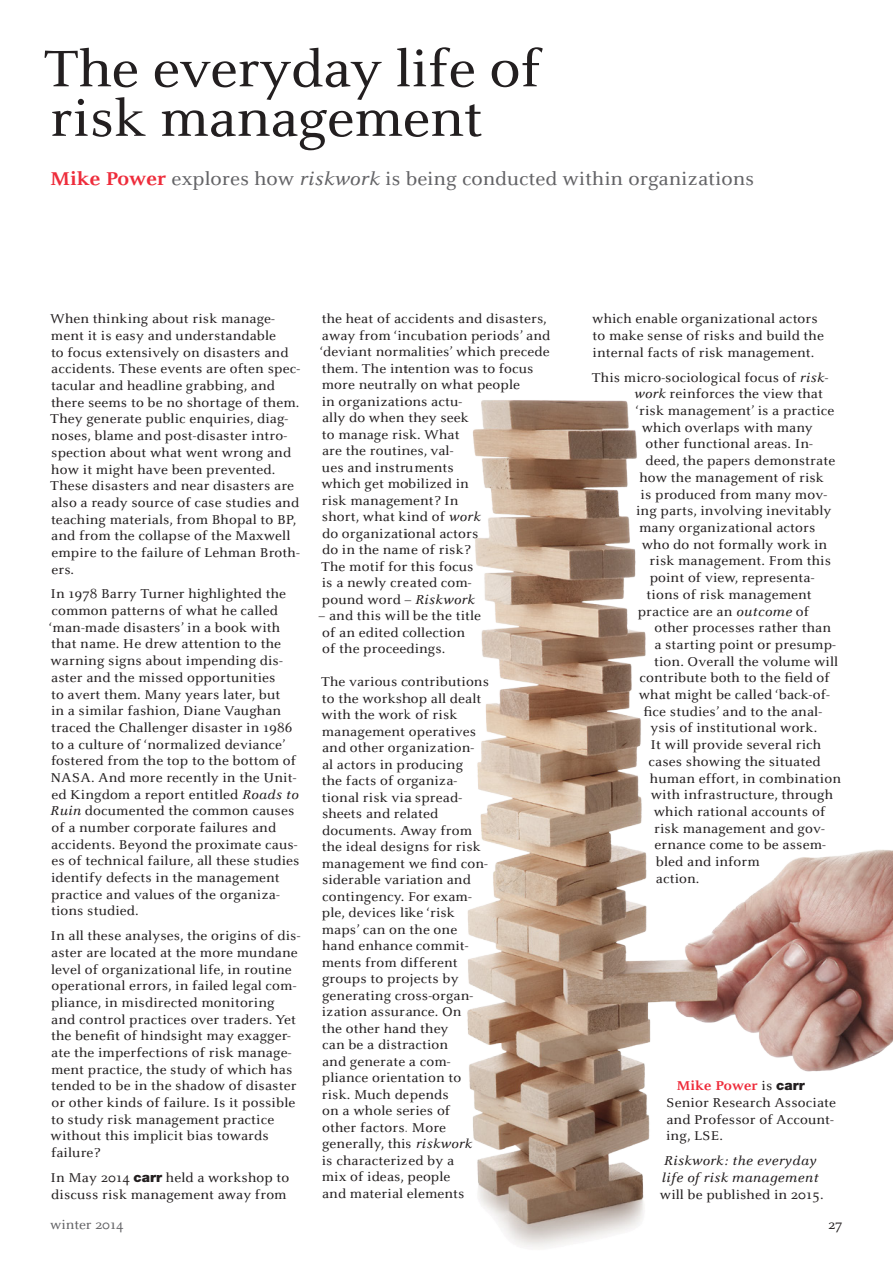
<style>
.page{position:relative;width:893px;height:1263px;background:#fff}
.page>*{position:absolute;margin:0;border:0;box-sizing:border-box;transform-origin:0 0}
.t1{font:54px/49.5px "Celeste ST";letter-spacing:-.01em;color:#231f20}
.t2{font:19.5px "Celeste ST";color:#636366}
.t3{font:13.5px/16.6px "Celeste ST";letter-spacing:.01em;color:#231f20}
.t4{font:italic 13.5px/16.6px "Celeste ST";letter-spacing:.01em;color:#231f20}
.t5{font:13.5px "Celeste ST";letter-spacing:-.005em;color:#636366}
.s1{font-weight:700;color:#ee2c3b}
.s2{font-style:italic}
.s3{font-family:"Helvetica Neue LT Pro";font-weight:900}
</style>
<div class="page">
<img style="left:467px;top:400px;width:426px;height:848px">
<h1 class="t1" style="left:43px;top:46px;width:499px">The everyday life of risk management</h1>
<h2 class="t2" style="left:50px;top:168px;width:705px"><span class="s1">Mike Power</span> explores how <span class="s2">riskwork</span> is being conducted within organizations</h2>
<p class="t3" style="left:50px;top:311px;width:252px">When thinking about risk manage&shy;ment it is easy and understandable<br>to focus extensively on disasters and accidents. These events are often spec&shy;tacular and headline grabbing, and there seems to be no shortage of them.<br>They generate public enquiries, diag&shy;noses, blame and post-disaster intro&shy;spection about what went wrong and how it might have been prevented.<br>These disasters and near disasters are also a ready source of case studies and teaching materials, from Bhopal to BP, and from the collapse of the Maxwell empire to the failure of Lehman Broth&shy;ers.</p>
<p class="t3" style="left:49px;top:586px;width:252px">In 1978 Barry Turner highlighted the common patterns of what he called ‘man-made disasters’ in a book with that name. He drew attention to the warning signs about impending dis&shy;aster and the missed opportunities<br>to avert them. Many years later, but<br>in a similar fashion, Diane Vaughan traced the Challenger disaster in 1986 to a culture of ‘normalized deviance’ fostered from the top to the bottom of NASA. And more recently in the Unit&shy;ed Kingdom a report entitled <span class="s2">Roads to Ruin</span> documented the common causes of a number corporate failures and accidents. Beyond the proximate caus&shy;es of technical failure, all these studies identify defects in the management practice and values of the organiza&shy;tions studied.</p>
<p class="t3" style="left:50px;top:928px;width:251px">In all these analyses, the origins of dis&shy;aster are located at the more mundane level of organizational life, in routine operational errors, in failed legal com&shy;pliance, in misdirected monitoring and control practices over traders. Yet the benefit of hindsight may exagger&shy;ate the imperfections of risk manage&shy;ment practice, the study of which has tended to be in the shadow of disaster or other kinds of failure. Is it possible to study risk management practice without this implicit bias towards failure?</p>
<p class="t3" style="left:50px;top:1169px;width:241px">In May 2014 <span class="s3">carr</span> held a workshop to discuss risk management away from</p>
<p class="t3" style="left:320px;top:311px;width:232px">the heat of accidents and disasters, away from ‘incubation periods’ and ‘deviant normalities’ which precede them. The intention was to focus more neutrally on what people<br>in organizations actu-<br>ally do when they seek<br>to manage risk. What<br>are the routines, val-<br>ues and instruments<br>which get mobilized in<br>risk management? In<br>short, what kind of <span class="s2">work<br></span>do organizational actors<br>do in the name of risk?<br>The motif for this focus<br>is a newly created com-<br>pound word – <span class="s2">Riskwork</span></p>
<p class="t3" style="left:319px;top:608px;width:164px">– and this will be the title of an edited collection<br>of the proceedings.</p>
<p class="t3" style="left:321px;top:674px;width:169px">The various contributions to the workshop all dealt with the work of risk management operatives and other organization-<br>al actors in producing<br>the facts of organiza&shy;tional risk via spread&shy;sheets and related documents. Away from the ideal designs for risk management we find con&shy;siderable variation and contingency. For exam&shy;ple, devices like ‘risk maps’ can on the one hand enhance commit&shy;ments from different groups to projects by generating cross-organ&shy;ization assurance. On<br>the other hand they<br>can be a distraction<br>and generate a com&shy;pliance orientation to risk. Much depends<br>on a whole series of<br>other factors. More generally, this <span class="s2">riskwork<br></span>is characterized by a<br>mix of ideas, people<br>and material elements</p>
<p class="t3" style="left:592px;top:311px;width:233px">which enable organizational actors to make sense of risks and build the internal facts of risk management.</p>
<p class="t3" style="left:592px;top:369px;width:238px">This micro-sociological focus of <span class="s2">risk-</span></p>
<p class="t3" style="left:634px;top:386px;width:190px"><span class="s2">work</span> reinforces the view that</p>
<p class="t3" style="left:635px;top:403px;width:200px">‘risk management’ is a practice</p>
<p class="t3" style="left:642px;top:419px;width:173px">which overlaps with many</p>
<p class="t3" style="left:645px;top:436px;width:169px">other functional areas. In-</p>
<p class="t3" style="left:645px;top:453px;width:191px">deed, the papers demonstrate</p>
<p class="t3" style="left:639px;top:469px;width:186px">how the management of risk</p>
<p class="t3" style="left:641px;top:486px;width:188px">is produced from many mov-</p>
<p class="t3" style="left:636px;top:503px;width:197px">ing parts, involving inevitably</p>
<p class="t3" style="left:639px;top:520px;width:178px">many organizational actors</p>
<p class="t3" style="left:642px;top:536px;width:187px">who do not formally work in</p>
<p class="t3" style="left:650px;top:553px;width:183px">risk management. From this</p>
<p class="t3" style="left:650px;top:570px;width:166px">point of view, representa-</p>
<p class="t3" style="left:647px;top:586px;width:167px">tions of risk management</p>
<p class="t3" style="left:638px;top:603px;width:173px">practice are an <span class="s2">outcome</span> of</p>
<p class="t3" style="left:654px;top:620px;width:178px">other processes rather than</p>
<p class="t3" style="left:654px;top:636px;width:183px">a starting point or presump-</p>
<p class="t3" style="left:654px;top:653px;width:185px">tion. Overall the volume will</p>
<p class="t3" style="left:639px;top:670px;width:192px">contribute both to the field of</p>
<p class="t3" style="left:639px;top:687px;width:193px">what might be called ‘back-of-</p>
<p class="t3" style="left:643px;top:703px;width:180px">fice studies’ and to the anal-</p>
<p class="t3" style="left:650px;top:720px;width:168px">ysis of institutional work.</p>
<p class="t3" style="left:650px;top:737px;width:172px">It will provide several rich</p>
<p class="t3" style="left:648px;top:753px;width:174px">cases showing the situated</p>
<p class="t3" style="left:650px;top:770px;width:193px">human effort, in combination</p>
<p class="t3" style="left:651px;top:787px;width:184px">with infrastructure, through</p>
<p class="t3" style="left:654px;top:803px;width:173px">which rational accounts of</p>
<p class="t3" style="left:654px;top:820px;width:172px">risk management and gov-</p>
<p class="t3" style="left:655px;top:837px;width:173px">ernance come to be assem-</p>
<p class="t3" style="left:656px;top:854px;width:105px">bled and inform</p>
<p class="t3" style="left:656px;top:870px;width:45px">action.</p>
<p class="t3" style="left:666px;top:1078px;width:171px;text-indent:11px"><span class="s1">Mike Power</span> is <span class="s3">carr<br></span>Senior Research Associate and Professor of Account&shy;ing, LSE.</p>
<p class="t4" style="left:661px;top:1153px;width:159px">Riskwork: the everyday life of risk management</p>
<p class="t3" style="left:660px;top:1186px;width:165px">will be published in 2015.</p>
<p class="t5" style="left:50px;top:1217px;width:75px">winter 2014</p>
<p class="t3" style="left:828px;top:1217px;width:16px">27</p>
</div>
